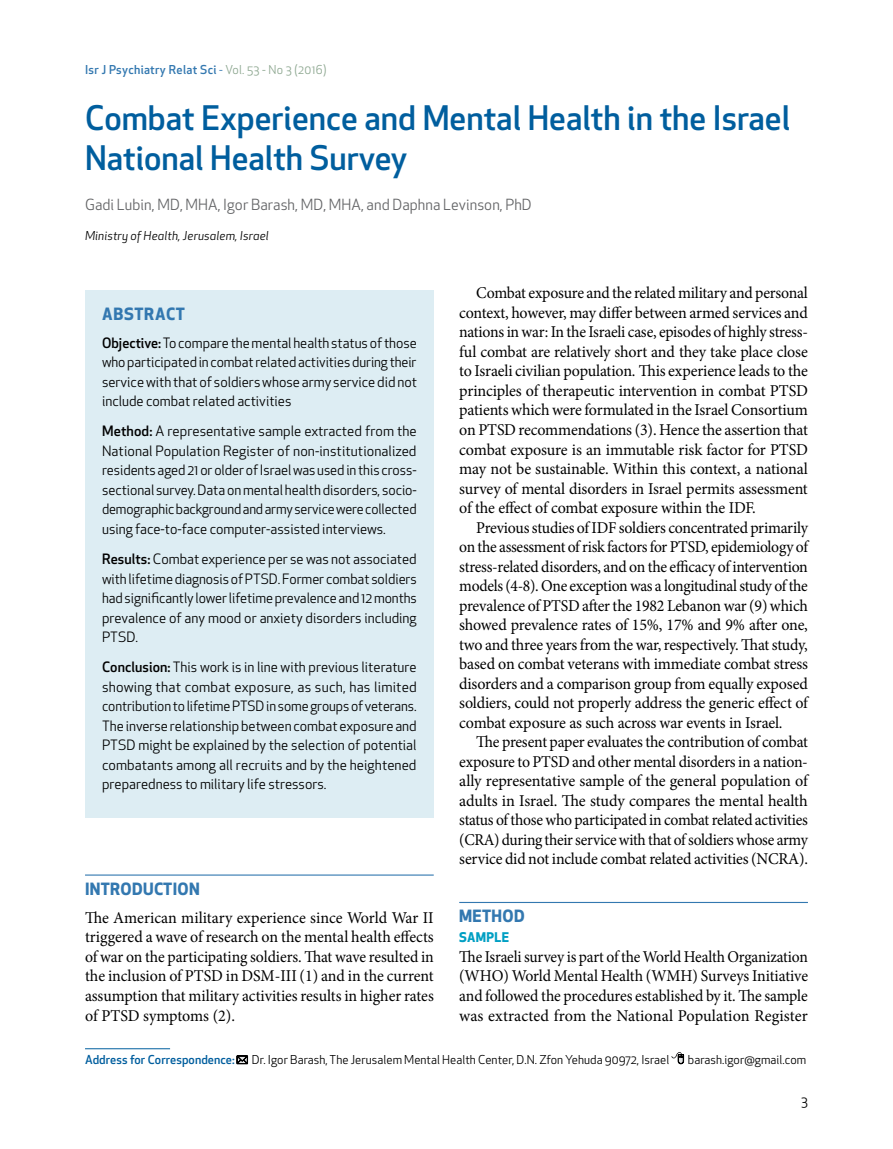
<style>
.page{position:relative;width:893px;height:1149px;background:#fff}
.page>*{position:absolute;margin:0;border:0;box-sizing:border-box;transform-origin:0 0}
.t1{font:500 33px/40.5px "Apex New";color:#005e9e}
.t2{font:16.5px/19.5px "Minion Pro";letter-spacing:-.01em;color:#000;text-align:justify;scale:.96 1}
.t3{font:16.5px/19.5px "Minion Pro";letter-spacing:-.01em;color:#000;text-align:justify}
.t4{font:16.5px/19.5px "Minion Pro";letter-spacing:-.01em;color:#000;text-align:justify;scale:.94 1}
.t5{font:700 16.5px "Apex New";letter-spacing:.02em;color:#3378b0}
.t6{font:700 16.5px "Apex New";letter-spacing:.05em;color:#3378b0}
.t7{font:15px "Apex New";letter-spacing:.005em;color:#636466}
.t8{font:13.95px/19.5px "Apex New";color:#000;text-align:justify}
.t9{font:13.5px "Apex New";color:#000}
.t10{font:700 13.05px "Apex New";color:#009fc3}
.t11{font:12px "Apex New";letter-spacing:.005em;color:#000}
.t12{font:500 12px "Apex New";letter-spacing:.025em;color:#3378b0}
.t13{font:italic 12px "Apex New";letter-spacing:.01em;color:#000}
.t14{font:500 12px "Apex New";letter-spacing:.005em;color:#005e9e}
.s1{font-weight:400}
.s2{font-weight:400;color:#8da790}
.s3{font-weight:500}
</style>
<div class="page">
<div style="left:85px;top:290px;width:349px;height:528px;background:#ddedf3"></div>
<hr style="left:85px;top:1048px;width:85px;height:1px;background:#005e9e">
<svg style="left:237px;top:1055px;width:11px;height:8px"></svg>
<svg style="left:671px;top:1052px;width:13px;height:11px"></svg>
<hr style="left:459px;top:901px;width:349px;height:1px;background:#3378b0">
<hr style="left:85px;top:874px;width:349px;height:1px;background:#3378b0">
<p class="t12" style="left:85px;top:62px;width:243px">Isr J Psychiatry Relat Sci <span class="s1">-</span> <span class="s2">Vol. 53 - No 3 (2016)</span></p>
<h1 class="t1" style="left:85px;top:97px;width:707px">Combat Experience and Mental Health in the Israel<br>National Health Survey</h1>
<p class="t7" style="left:85px;top:195px;width:448px">Gadi Lubin, MD, MHA, Igor Barash, MD, MHA, and Daphna Levinson, PhD</p>
<p class="t13" style="left:85px;top:228px;width:185px">Ministry of Health, Jerusalem, Israel</p>
<p class="t6" style="left:102px;top:301px;width:84px">ABSTRACT</p>
<p class="t8" style="left:102px;top:333px;width:316px"><span class="s3">Objective:</span> To compare the mental health status of those who participated in combat related activities during their service with that of soldiers whose army service did not include combat related activities</p>
<p class="t8" style="left:102px;top:421px;width:316px"><span class="s3">Method:</span> A representative sample extracted from the National Population Register of non-institutionalized residents aged 21 or older of Israel was used in this cross&shy;sectional survey. Data on mental health disorders, socio&shy;demographic background and army service were collected using face-to-face computer-assisted interviews.</p>
<p class="t8" style="left:102px;top:549px;width:316px"><span class="s3">Results:</span> Combat experience per se was not associated with lifetime diagnosis of PTSD. Former combat soldiers had significantly lower lifetime prevalence and 12 months prevalence of any mood or anxiety disorders including PTSD.</p>
<p class="t8" style="left:102px;top:657px;width:316px"><span class="s3">Conclusion:</span> This work is in line with previous literature showing that combat exposure, as such, has limited contribution to lifetime PTSD in some groups of veterans.<br>The inverse relationship between combat exposure and PTSD might be explained by the selection of potential combatants among all recruits and by the heightened preparedness to military life stressors.</p>
<p class="t5" style="left:85px;top:876px;width:116px">INTRODUCTION</p>
<p class="t3" style="left:85px;top:907px;width:350px">The American military experience since World War II triggered a wave of research on the mental health effects of war on the participating soldiers. That wave resulted in the inclusion of PTSD in DSM-III (1) and in the current assumption that military activities results in higher rates of PTSD symptoms (2).</p>
<p class="t2" style="left:459px;top:283px;width:365px;text-indent:17px">Combat exposure and the related military and personal context, however, may differ between armed services and nations in war: In the Israeli case, episodes of highly stress&shy;ful combat are relatively short and they take place close to Israeli civilian population. This experience leads to the principles of therapeutic intervention in combat PTSD patients which were formulated in the Israel Consortium on PTSD recommendations (3). Hence the assertion that combat exposure is an immutable risk factor for PTSD may not be sustainable. Within this context, a national survey of mental disorders in Israel permits assessment of the effect of combat exposure within the IDF.</p>
<p class="t2" style="left:459px;top:517px;width:365px;text-indent:17px">Previous studies of IDF soldiers concentrated primarily on the assessment of risk factors for PTSD, epidemiology of stress-related disorders, and on the efficacy of intervention models (4-8). One exception was a longitudinal study of the prevalence of PTSD after the 1982 Lebanon war (9) which showed prevalence rates of 15%, 17% and 9% after one, two and three years from the war, respectively. That study, based on combat veterans with immediate combat stress disorders and a comparison group from equally exposed soldiers, could not properly address the generic effect of combat exposure as such across war events in Israel.</p>
<p class="t2" style="left:459px;top:732px;width:365px;text-indent:17px">The present paper evaluates the contribution of combat exposure to PTSD and other mental disorders in a nation&shy;ally representative sample of the general population of adults in Israel. The study compares the mental health status of those who participated in combat related activities (CRA) during their service with that of soldiers whose army service did not include combat related activities (NCRA).</p>
<p class="t5" style="left:459px;top:903px;width:67px">METHOD</p>
<p class="t10" style="left:459px;top:927px;width:10px">SAM</p>
<p class="t10" style="left:487px;top:927px;width:23px">PLE</p>
<p class="t4" style="left:459px;top:946px;width:373px">The Israeli survey is part of the World Health Organization (WHO) World Mental Health (WMH) Surveys Initiative and followed the procedures established by it. The sample was extracted from the National Population Register</p>
<p class="t14" style="left:85px;top:1051px;width:151px">Address for Correspondence:</p>
<p class="t11" style="left:252px;top:1051px;width:419px">Dr. Igor Barash, The Jerusalem Mental Health Center, D.N. Zfon Yehuda 90972, Israel</p>
<p class="t11" style="left:688px;top:1051px;width:120px">barash.igor@gmail.com</p>
<p class="t9" style="left:801px;top:1092px;width:8px">3</p>
</div>
